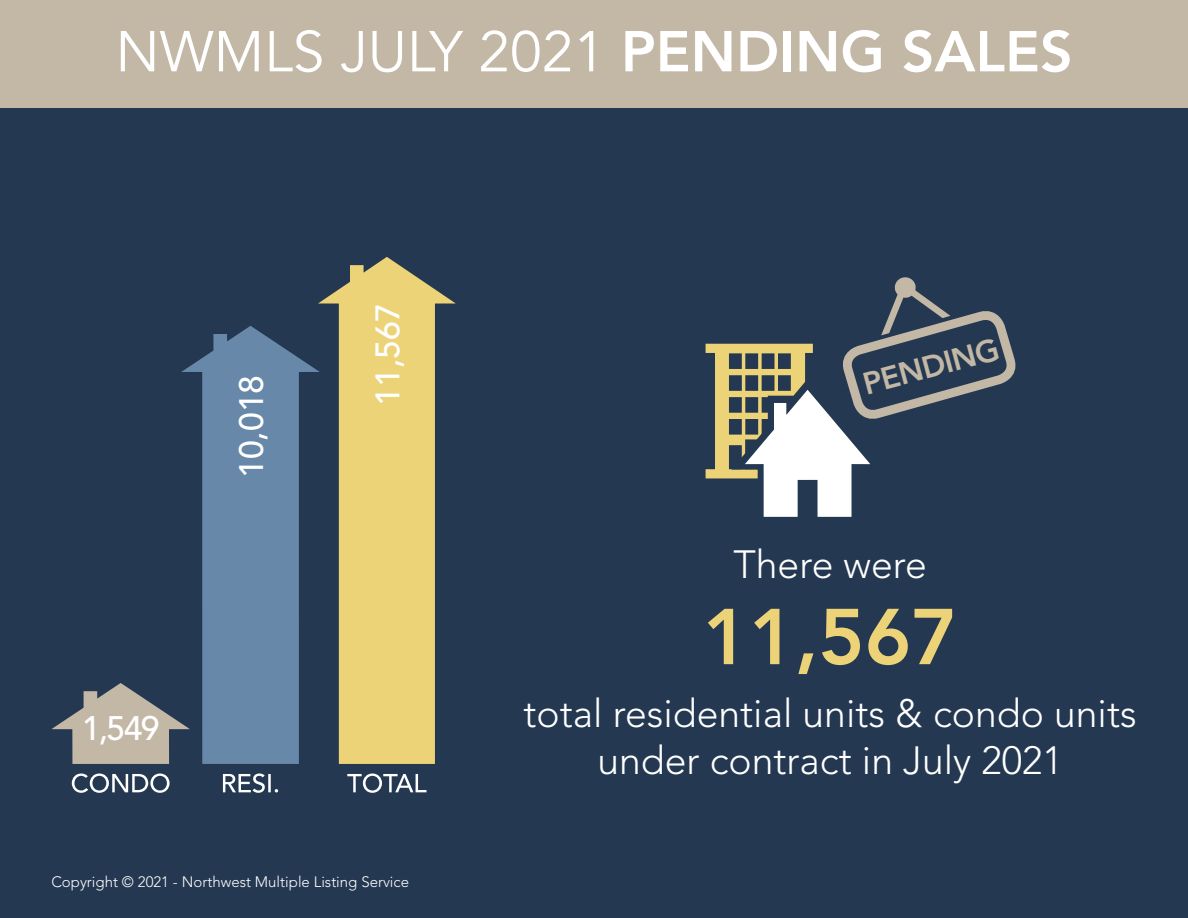
<style>
.page{position:relative;width:1188px;height:918px;background:#fff}
.page>*{position:absolute;margin:0;border:0;box-sizing:border-box;transform-origin:0 0}
.t1{font:800 78.3px "Avenir LT Std";color:#edd378}
.t2{font:57px "Avenir LT Std";color:#fff}
.t3{font:300 39.15px/47px "Avenir LT Std";color:#fff;text-align:center}
.t4{font:500 33.75px "Avenir LT Std";color:#fff}
.t5{font:800 30.9px "Avenir LT Std";color:#c3b8a6}
.t6{font:300 15px "Avenir LT Std";color:#fff}
.s1{font-weight:800}
</style>
<div class="page">
<div style="left:0;top:108px;width:1188px;height:810px;background:#243851"></div>
<div style="left:0;top:0;width:1188px;height:108px;background:#c3b8a6"></div>
<svg style="left:72px;top:774px;width:98px;height:19px"></svg>
<svg style="left:51px;top:683px;width:130px;height:81px"></svg>
<svg style="left:223px;top:774px;width:55px;height:19px"></svg>
<svg style="left:181px;top:326px;width:137px;height:438px;fill:#6788a8"></svg>
<svg style="left:347px;top:774px;width:79px;height:19px"></svg>
<svg style="left:318px;top:257px;width:138px;height:507px;fill:#edd378"></svg>
<svg style="left:706px;top:277px;width:309px;height:240px"></svg>
<h2 class="t2" style="left:115px;top:19px;width:959px">NWMLS JULY 2021 <span class="s1">PENDING SALES</span></h2>
<p class="t4" style="left:232px;top:478px;width:105px;rotate:-90deg">10,018</p>
<p class="t4" style="left:82px;top:709px;width:79px">1,549</p>
<p class="t4" style="left:368px;top:406px;width:105px;rotate:-90deg">11,567</p>
<p class="t6" style="left:51px;top:873px;width:359px">Copyright © 2021 - Northwest Multiple Listing Service</p>
<p class="t5" style="left:859px;top:367px;width:141px;rotate:-15deg">PENDING</p>
<p class="t3" style="left:733px;top:541px;width:195px">There were</p>
<h1 class="t1" style="left:703px;top:591px;width:256px">11,567</h1>
<p class="t3" style="left:524px;top:690px;width:615px">total residential units &amp; condo units under contract in July 2021</p>
</div>
